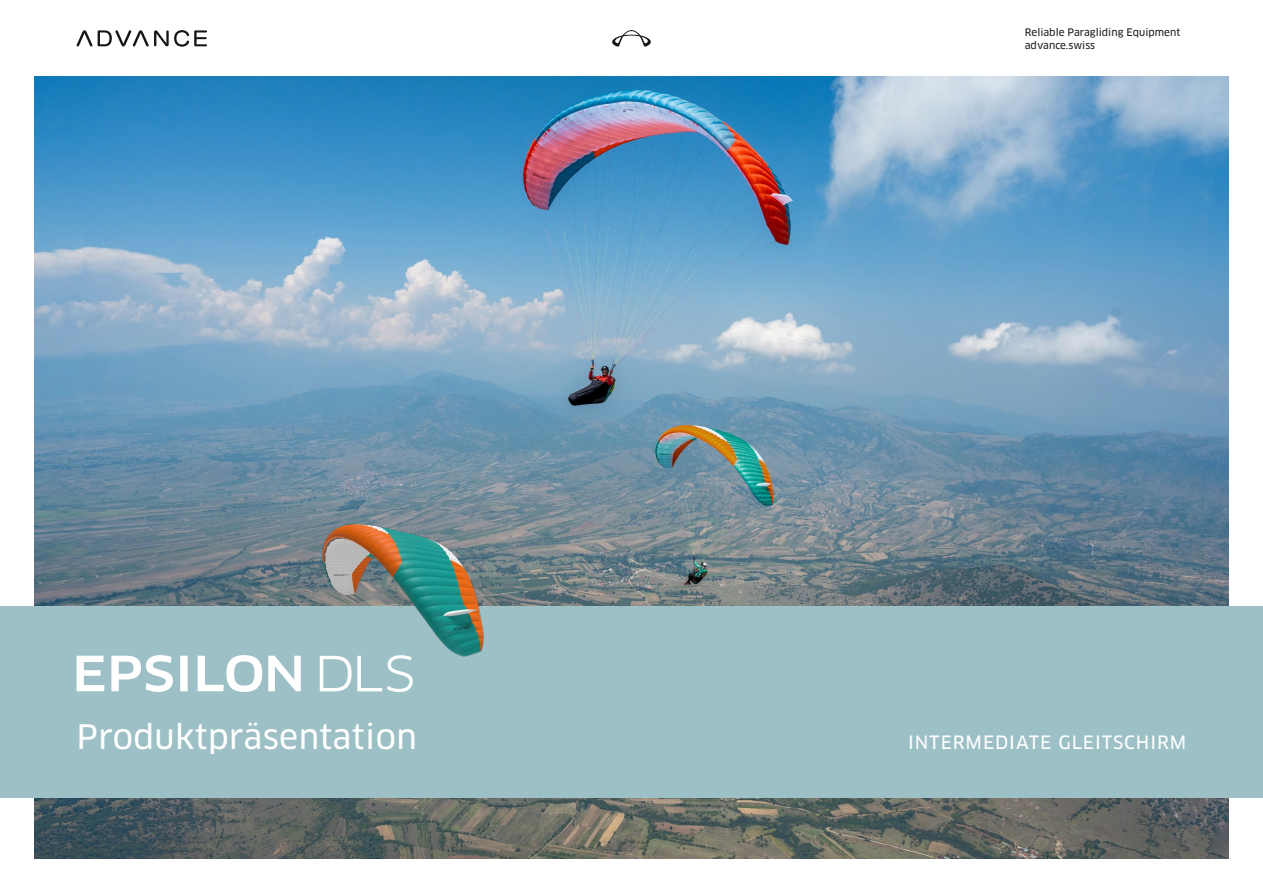
<style>
.page{position:relative;width:1263px;height:893px;background:#fff}
.page>*{position:absolute;margin:0;border:0;box-sizing:border-box;transform-origin:0 0}
.t1{font:33px "Clan Pro News";letter-spacing:.01em;color:#fff}
.t2{font:18px "Clan Pro News";letter-spacing:.05em;color:#fff}
.t3{font:10.2px/13.5px "Clan Pro News";color:#181716}
</style>
<div class="page">
<img style="left:34px;top:77px;width:1195px;height:529px">
<img style="left:34px;top:798px;width:1195px;height:61px">
<div style="left:0;top:606px;width:1263px;height:192px;background:#9cc0c6"></div>
<img style="left:304px;top:485px;width:200px;height:172px">
<svg style="left:77px;top:655px;width:336px;height:37px"></svg>
<svg style="left:612px;top:30px;width:39px;height:17px"></svg>
<svg style="left:76px;top:30px;width:131px;height:17px"></svg>
<h1 class="t1" style="left:77px;top:717px;width:342px">Produktpräsentation</h1>
<p class="t3" style="left:1025px;top:25px;width:157px">Reliable Paragliding Equipment advance.swiss</p>
<h2 class="t2" style="left:908px;top:731px;width:280px">INTERMEDIATE GLEITSCHIRM</h2>
</div>
